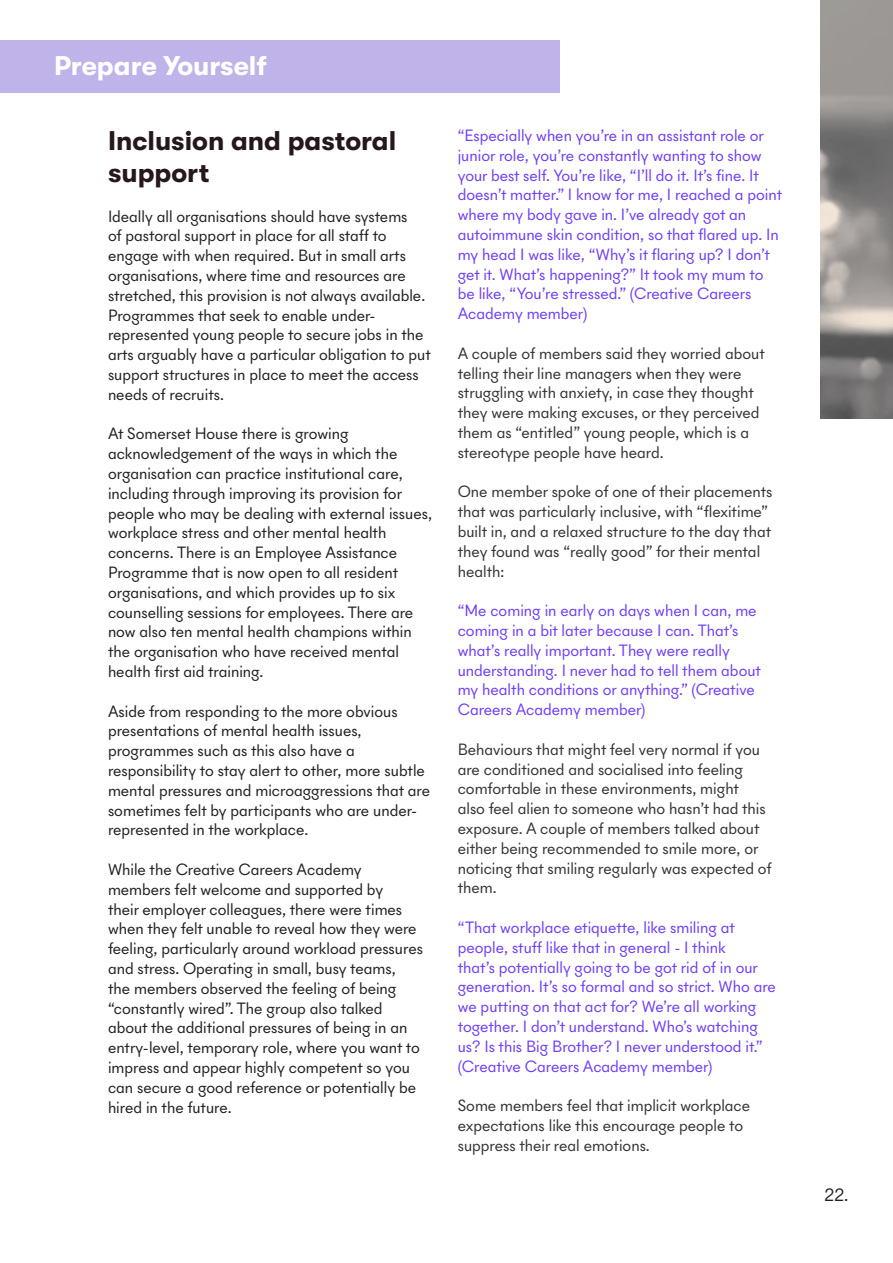
<style>
.page{position:relative;width:893px;height:1263px;background:#fff}
.page>*{position:absolute;margin:0;border:0;box-sizing:border-box;transform-origin:0 0}
.t1{font:700 27px/32.4px "GT Walsheim";color:#26161e}
.t2{font:700 27px "GT Walsheim";color:#fff}
.t3{font:18px "New Panam Skyline";color:#231f20}
.t4{font:16.5px/19.8px "New Panam Skyline";color:#231f20}
.t5{font:16.5px/19.8px "New Panam Skyline";color:#6e3ef8}
.t6{font:16.5px/19.8px "New Panam Skyline";color:#333}
</style>
<div class="page">
<img style="left:821px;top:0;width:72px;height:419px">
<div style="left:0;top:41px;width:560px;height:52px;background:#bfb3e9"></div>
<h1 class="t2" style="left:54px;top:50px;width:214px">Prepare Yourself</h1>
<h1 class="t1" style="left:108px;top:124px;width:290px">Inclusion and pastoral support</h1>
<p class="t4" style="left:108px;top:206px;width:324px">Ideally all organisations should have systems<br>of pastoral support in place for all staff to engage with when required. But in small arts organisations, where time and resources are stretched, this provision is not always available.<br>Programmes that seek to enable under&shy;represented young people to secure jobs in the arts arguably have a particular obligation to put support structures in place to meet the access needs of recruits.</p>
<p class="t4" style="left:108px;top:424px;width:326px">At Somerset House there is growing acknowledgement of the ways in which the organisation can practice institutional care, including through improving its provision for people who may be dealing with external issues, workplace stress and other mental health concerns. There is an Employee Assistance Programme that is now open to all resident organisations, and which provides up to six counselling sessions for employees. There are now also ten mental health champions within the organisation who have received mental health first aid training.</p>
<p class="t4" style="left:108px;top:701px;width:324px">Aside from responding to the more obvious presentations of mental health issues, programmes such as this also have a responsibility to stay alert to other, more subtle mental pressures and microaggressions that are sometimes felt by participants who are under&shy;represented in the workplace.</p>
<p class="t4" style="left:108px;top:859px;width:316px">While the Creative Careers Academy members felt welcome and supported by<br>their employer colleagues, there were times when they felt unable to reveal how they were feeling, particularly around workload pressures and stress. Operating in small, busy teams,<br>the members observed the feeling of being “constantly wired”. The group also talked about the additional pressures of being in an entry-level, temporary role, where you want to impress and appear highly competent so you can secure a good reference or potentially be hired in the future.</p>
<p class="t5" style="left:458px;top:125px;width:326px">“Especially when you’re in an assistant role or junior role, you’re constantly wanting to show your best self. You’re like, “I’ll do it. It’s fine. It doesn’t matter.” I know for me, I reached a point where my body gave in. I’ve already got an autoimmune skin condition, so that flared up. In my head I was like, “Why’s it flaring up? I don’t get it. What’s happening?” It took my mum to be like, “You’re stressed.” (Creative Careers Academy member)</p>
<p class="t6" style="left:458px;top:343px;width:309px">A couple of members said they worried about telling their line managers when they were struggling with anxiety, in case they thought they were making excuses, or they perceived them as “entitled” young people, which is a stereotype people have heard.</p>
<p class="t6" style="left:458px;top:482px;width:316px">One member spoke of one of their placements that was particularly inclusive, with “flexitime” built in, and a relaxed structure to the day that they found was “really good” for their mental health:</p>
<p class="t5" style="left:458px;top:600px;width:305px">“Me coming in early on days when I can, me coming in a bit later because I can. That’s what’s really important. They were really understanding. I never had to tell them about my health conditions or anything.” (Creative Careers Academy member)</p>
<p class="t6" style="left:458px;top:739px;width:315px">Behaviours that might feel very normal if you are conditioned and socialised into feeling comfortable in these environments, might<br>also feel alien to someone who hasn’t had this exposure. A couple of members talked about either being recommended to smile more, or noticing that smiling regularly was expected of them.</p>
<p class="t5" style="left:458px;top:917px;width:320px">“That workplace etiquette, like smiling at people, stuff like that in general - I think<br>that’s potentially going to be got rid of in our generation. It’s so formal and so strict. Who are we putting on that act for? We’re all working together. I don’t understand. Who’s watching us? Is this Big Brother? I never understood it.” (Creative Careers Academy member)</p>
<p class="t6" style="left:458px;top:1095px;width:294px">Some members feel that implicit workplace expectations like this encourage people to suppress their real emotions.</p>
<p class="t3" style="left:824px;top:1184px;width:25px">22.</p>
</div>
